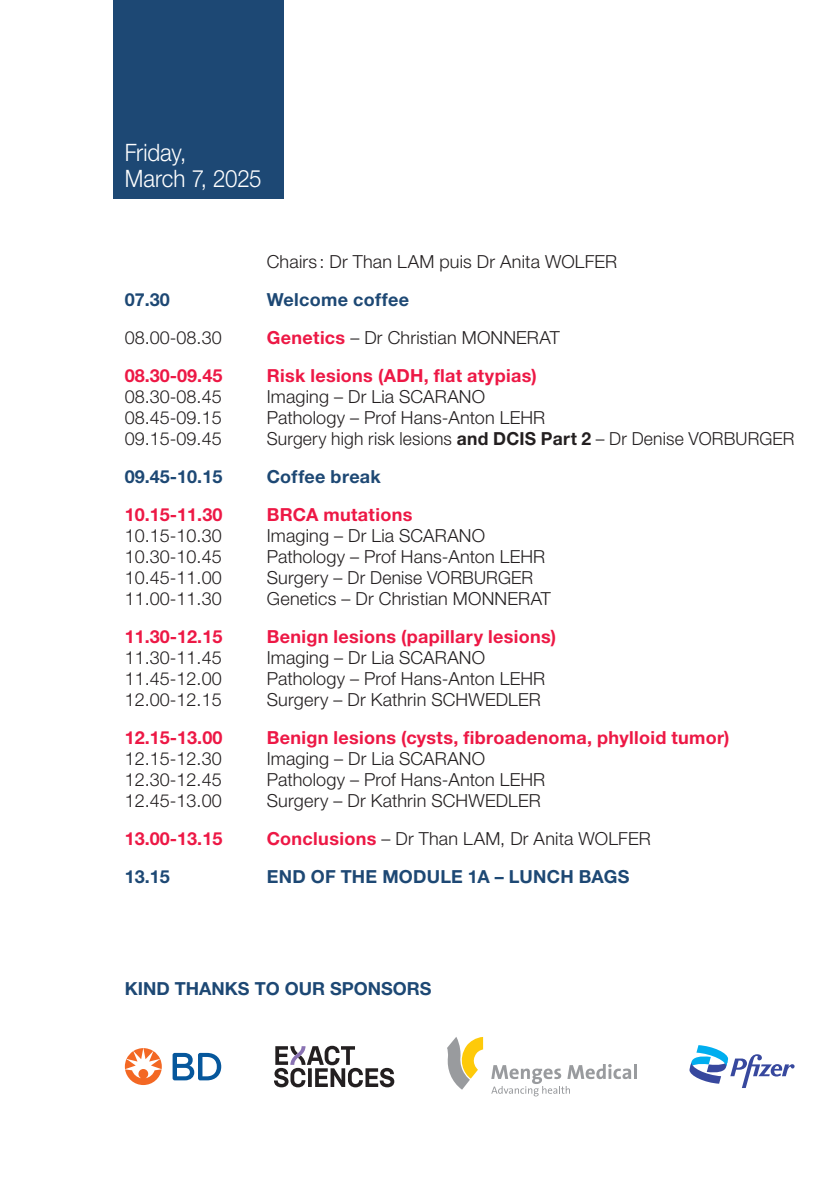
<style>
.page{position:relative;width:840px;height:1191px;background:#fff}
.page>*{position:absolute;margin:0;border:0;box-sizing:border-box;transform-origin:0 0}
.t1{font:300 24px/26px "Helvetica Neue LT Std";letter-spacing:-.005em;color:#fff;scale:.93 1}
.t2{font:300 18px "Helvetica Neue LT Std";letter-spacing:.01em;color:#231f20}
.t3{font:700 18px "Helvetica Neue LT Std";letter-spacing:.02em;color:#ed1845}
.t4{font:700 18px "Helvetica Neue LT Std";letter-spacing:.01em;color:#1d4874}
.s1{font-weight:700;color:#ed1845}
.s2{font-weight:700}
</style>
<div class="page">
<div style="left:113px;top:0;width:170px;height:198px;background:#1d4874"></div>
<svg style="left:172px;top:1053px;width:49px;height:27px"></svg>
<svg style="left:125px;top:1048px;width:37px;height:37px"></svg>
<svg style="left:274px;top:1045px;width:120px;height:42px"></svg>
<hr style="left:633px;top:1064px;width:3px;height:15px;background:#999b9e">
<svg style="left:447px;top:1037px;width:36px;height:52px"></svg>
<svg style="left:491px;top:1064px;width:139px;height:32px"></svg>
<svg style="left:689px;top:1045px;width:105px;height:43px"></svg>
<h1 class="t1" style="left:125px;top:139px;width:148px">Friday,<br>March 7, 2025</h1>
<p class="t2" style="left:266px;top:251px;width:352px">Chairs : Dr Than LAM puis Dr Anita WOLFER</p>
<p class="t4" style="left:125px;top:288px;width:47px">07.30</p>
<p class="t4" style="left:266px;top:288px;width:144px">Welcome coffee</p>
<p class="t2" style="left:125px;top:327px;width:98px">08.00-08.30</p>
<p class="t2" style="left:266px;top:327px;width:294px"><span class="s1">Genetics</span> – Dr Christian MONNERAT</p>
<p class="t3" style="left:125px;top:364px;width:99px">08.30-09.45</p>
<p class="t3" style="left:266px;top:364px;width:271px">Risk lesions (ADH, flat atypias)</p>
<p class="t2" style="left:125px;top:386px;width:98px">08.30-08.45</p>
<p class="t2" style="left:266px;top:386px;width:220px">Imaging – Dr Lia SCARANO</p>
<p class="t2" style="left:125px;top:407px;width:98px">08.45-09.15</p>
<p class="t2" style="left:266px;top:407px;width:280px">Pathology – Prof Hans-Anton LEHR</p>
<p class="t2" style="left:125px;top:428px;width:98px">09.15-09.45</p>
<p class="t2" style="left:266px;top:428px;width:529px">Surgery high risk lesions <span class="s2">and DCIS Part 2</span> – Dr Denise VORBURGER</p>
<p class="t4" style="left:125px;top:465px;width:99px">09.45-10.15</p>
<p class="t4" style="left:266px;top:465px;width:116px">Coffee break</p>
<p class="t3" style="left:125px;top:503px;width:99px">10.15-11.30</p>
<p class="t3" style="left:266px;top:503px;width:147px">BRCA mutations</p>
<p class="t2" style="left:125px;top:525px;width:98px">10.15-10.30</p>
<p class="t2" style="left:266px;top:525px;width:220px">Imaging – Dr Lia SCARANO</p>
<p class="t2" style="left:125px;top:546px;width:98px">10.30-10.45</p>
<p class="t2" style="left:266px;top:546px;width:280px">Pathology – Prof Hans-Anton LEHR</p>
<p class="t2" style="left:125px;top:567px;width:98px">10.45-11.00</p>
<p class="t2" style="left:266px;top:567px;width:268px">Surgery – Dr Denise VORBURGER</p>
<p class="t2" style="left:125px;top:588px;width:98px">11.00-11.30</p>
<p class="t2" style="left:266px;top:588px;width:285px">Genetics – Dr Christian MONNERAT</p>
<p class="t3" style="left:125px;top:625px;width:99px">11.30-12.15</p>
<p class="t3" style="left:266px;top:625px;width:291px">Benign lesions (papillary lesions)</p>
<p class="t2" style="left:125px;top:647px;width:98px">11.30-11.45</p>
<p class="t2" style="left:266px;top:647px;width:220px">Imaging – Dr Lia SCARANO</p>
<p class="t2" style="left:125px;top:668px;width:98px">11.45-12.00</p>
<p class="t2" style="left:266px;top:668px;width:280px">Pathology – Prof Hans-Anton LEHR</p>
<p class="t2" style="left:125px;top:689px;width:98px">12.00-12.15</p>
<p class="t2" style="left:266px;top:689px;width:275px">Surgery – Dr Kathrin SCHWEDLER</p>
<p class="t3" style="left:125px;top:727px;width:99px">12.15-13.00</p>
<p class="t3" style="left:266px;top:727px;width:464px">Benign lesions (cysts, fibroadenoma, phylloid tumor)</p>
<p class="t2" style="left:125px;top:748px;width:98px">12.15-12.30</p>
<p class="t2" style="left:266px;top:748px;width:220px">Imaging – Dr Lia SCARANO</p>
<p class="t2" style="left:125px;top:769px;width:98px">12.30-12.45</p>
<p class="t2" style="left:266px;top:769px;width:280px">Pathology – Prof Hans-Anton LEHR</p>
<p class="t2" style="left:125px;top:790px;width:98px">12.45-13.00</p>
<p class="t2" style="left:266px;top:790px;width:275px">Surgery – Dr Kathrin SCHWEDLER</p>
<p class="t3" style="left:125px;top:828px;width:99px">13.00-13.15</p>
<p class="t2" style="left:266px;top:828px;width:385px"><span class="s1">Conclusions</span> – Dr Than LAM, Dr Anita WOLFER</p>
<p class="t4" style="left:125px;top:866px;width:47px">13.15</p>
<p class="t4" style="left:266px;top:866px;width:364px">END OF THE MODULE 1A – LUNCH BAGS</p>
<p class="t4" style="left:125px;top:977px;width:308px">KIND THANKS TO OUR SPONSORS</p>
</div>
